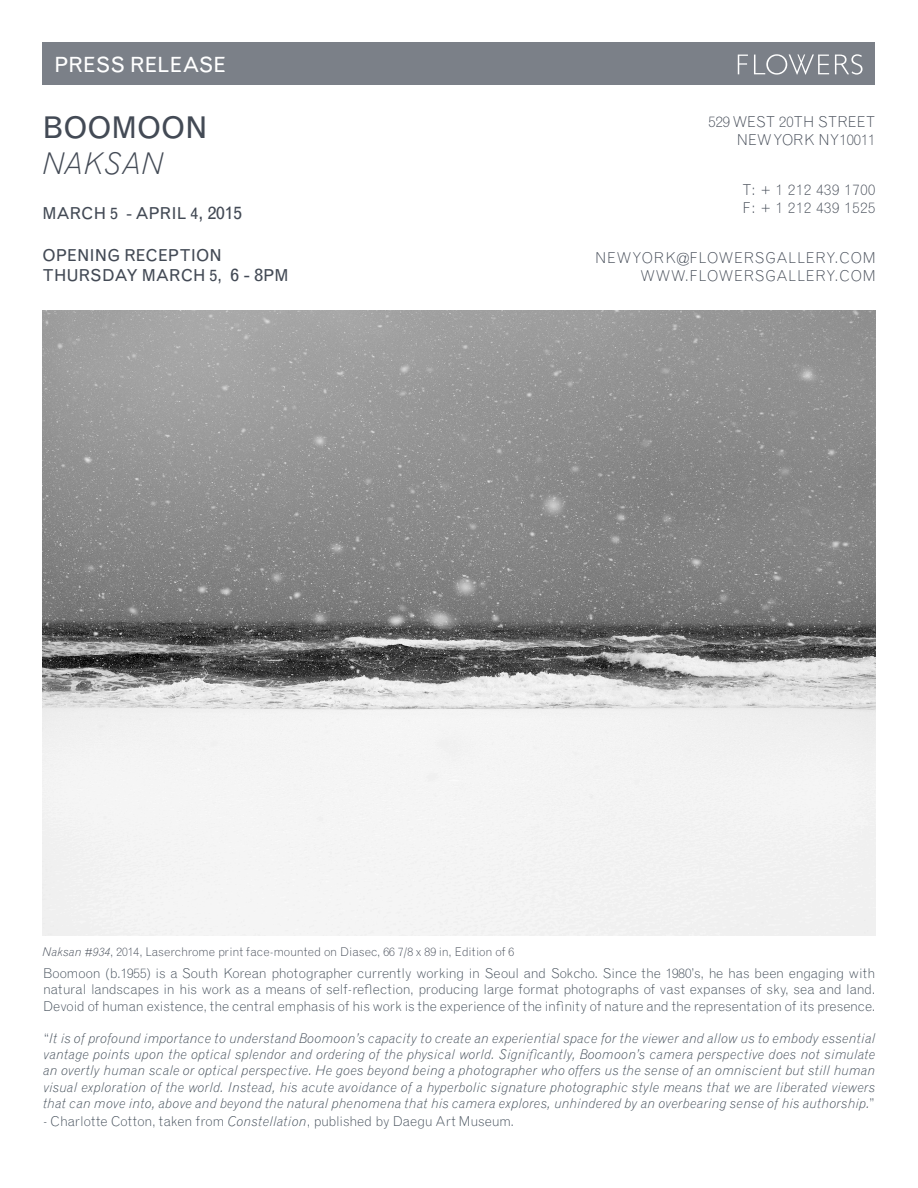
<style>
.page{position:relative;width:918px;height:1188px;background:#fff}
.page>*{position:absolute;margin:0;border:0;box-sizing:border-box;transform-origin:0 0}
.t1{font:30px "Grotesque";color:#434a55}
.t2{font:italic 300 30px "Grotesque MT Std";color:#434a55}
.t3{font:21px "Grotesque";color:#fff}
.t4{font:16.5px "Grotesque";color:#434a55}
.t5{font:300 15px "Grotesque MT Std";letter-spacing:.05em;color:#434a55}
.t6{font:300 15px "Grotesque MT Std";color:#434a55}
.Pa1{font:italic 300 13.5px/16.2px "Grotesque MT Std";color:#3f4a55;text-align:justify}
.Pa1-2{font:300 13.5px/16.2px "Grotesque MT Std";letter-spacing:-.005em;color:#3f4a55;text-align:justify}
.t7{font:300 12px "Grotesque MT Std";color:#434a55}
.s1{font-size:18px}
.s2{font-style:italic}
.s3{font-style:normal}
</style>
<div class="page">
<img style="left:43px;top:311px;width:832px;height:625px">
<div style="left:43px;top:43px;width:832px;height:42px;background:#7b8088"></div>
<svg style="left:738px;top:55px;width:10px;height:19px"></svg>
<svg style="left:835px;top:54px;width:28px;height:21px"></svg>
<svg style="left:754px;top:54px;width:75px;height:21px"></svg>
<p class="t3" style="left:54px;top:53px;width:174px">PRESS RELEASE</p>
<p class="t1" style="left:43px;top:110px;width:167px">BOOMOON</p>
<p class="t2" style="left:43px;top:145px;width:123px">NAKSAN</p>
<p class="t6" style="left:709px;top:112px;width:168px">529 WEST 20TH STREET</p>
<p class="t6" style="left:737px;top:130px;width:140px">NEW YORK NY10011</p>
<p class="t5" style="left:742px;top:181px;width:135px">T: + 1 212 439 1700</p>
<p class="t4" style="left:43px;top:204px;width:77px">MARCH 5</p>
<p class="t5" style="left:743px;top:199px;width:134px">F: + 1 212 439 1525</p>
<p class="t4" style="left:126px;top:204px;width:117px">- APRIL 4<span class="s1">, 2015</span></p>
<p class="t4" style="left:43px;top:246px;width:181px">OPENING RECEPTION</p>
<p class="t4" style="left:43px;top:266px;width:248px">THURSDAY MARCH 5, <span class="s1">6 - 8</span>PM</p>
<p class="t5" style="left:595px;top:249px;width:282px">NEWYORK@FLOWERSGALLERY.COM</p>
<p class="t5" style="left:641px;top:267px;width:236px">WWW.FLOWERSGALLERY.COM</p>
<p class="t7" style="left:43px;top:945px;width:473px"><span class="s2">Naksan #934</span>, 2014, Laserchrome print face-mounted on Diasec, 66 7/8 x 89 in, Edition of 6</p>
<p class="Pa1-2" style="left:43px;top:965px;width:834px">Boomoon (b.1955) is a South Korean photographer currently working in Seoul and Sokcho. Since the 1980’s, he has been engaging with natural landscapes in his work as a means of self-reflection, producing large format photographs of vast expanses of sky, sea and land.<br>Devoid of human existence, the central emphasis of his work is the experience of the infinity of nature and the representation of its presence.</p>
<p class="Pa1" style="left:43px;top:1030px;width:834px"><span class="s3">“</span>It is of profound importance to understand Boomoon’s capacity to create an experiential space for the viewer and allow us to embody essential vantage points upon the optical splendor and ordering of the physical world. Significantly, Boomoon’s camera perspective does not simulate an overtly human scale or optical perspective. He goes beyond being a photographer who offers us the sense of an omniscient but still human visual exploration of the world. Instead, his acute avoidance of a hyperbolic signature photographic style means that we are liberated viewers that can move into, above and beyond the natural phenomena that his camera explores, unhindered by an overbearing sense of his authorship.<span class="s3">”</span></p>
<p class="Pa1-2" style="left:43px;top:1113px;width:473px">- Charlotte Cotton, taken from <span class="s2">Constellation</span>, published by Daegu Art Museum.</p>
</div>
